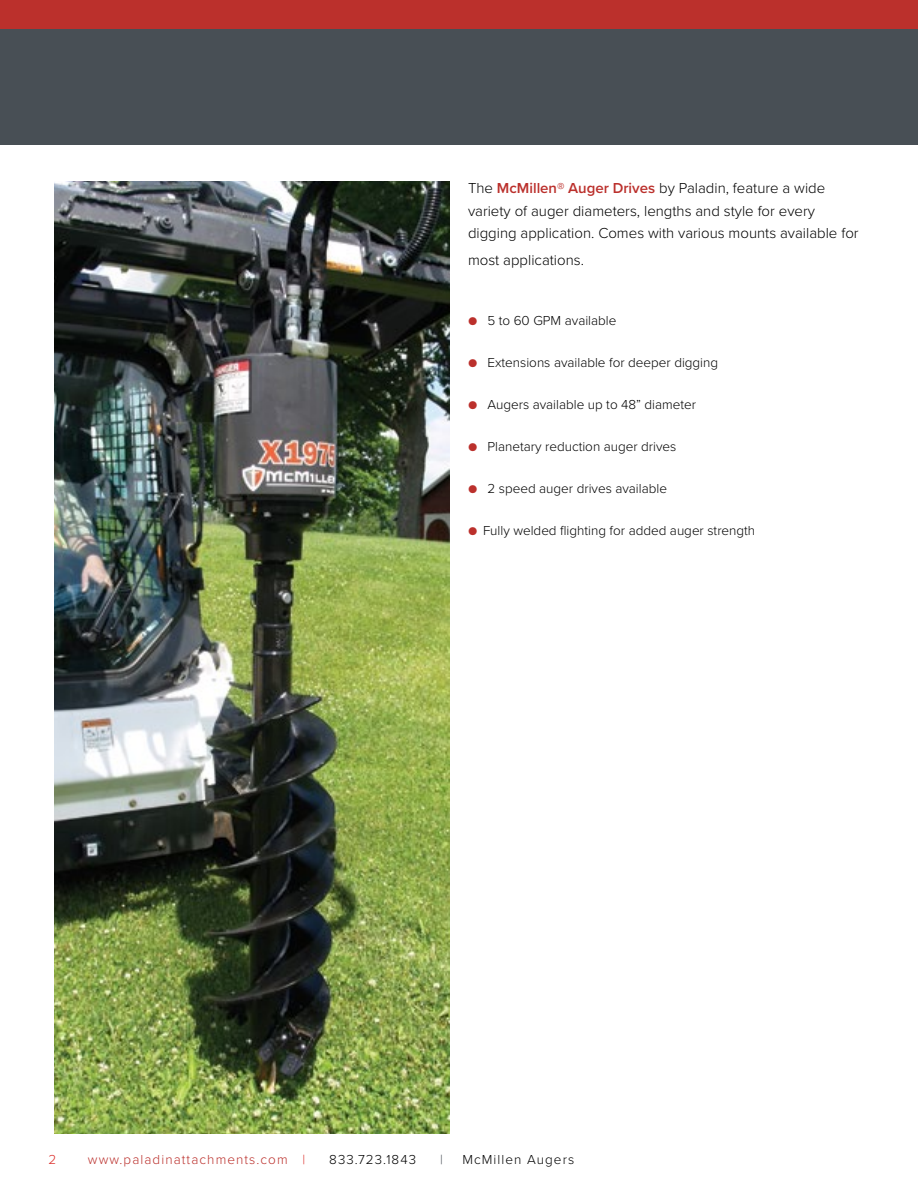
<style>
.page{position:relative;width:918px;height:1188px;background:#fff}
.page>*{position:absolute;margin:0;border:0;box-sizing:border-box;transform-origin:0 0}
.t1{font:300 15px/22.5px "Proxima Nova";color:#000}
.t2{font:300 13.5px "Proxima Nova";color:#000}
.t3{font:300 13.5px "Proxima Nova";letter-spacing:.08em;color:#bb302c}
.t4{font:300 13.5px "Proxima Nova";letter-spacing:.08em;color:#000}
.t5{font:300 13.5px "Proxima Nova";color:#dc2c28}
.t6{font:300 13.5px "Proxima Nova";color:#484f55}
.s1{font-weight:600;color:#bb302c}
.s2{color:#bb302c}
.s3{color:#dc2c28}
</style>
<div class="page">
<div style="left:0;top:0;width:918px;height:145px;background:#484f55"></div>
<div style="left:0;top:0;width:918px;height:29px;background:#bb302c"></div>
<img style="left:54px;top:181px;width:396px;height:953px">
<p class="t1" style="left:468px;top:176px;width:392px">The <span class="s1">McMillen® Auger Drives</span> by Paladin, feature a wide variety of auger diameters, lengths and style for every digging application. Comes with various mounts available for</p>
<p class="t1" style="left:468px;top:248px;width:118px">most applications.</p>
<p class="t2" style="left:468px;top:311px;width:150px"><span class="s2">●</span> 5 to 60 GPM available</p>
<p class="t2" style="left:468px;top:353px;width:252px"><span class="s2">●</span> Extensions available for deeper digging</p>
<p class="t2" style="left:468px;top:395px;width:230px"><span class="s2">●</span> Augers available up to 48” diameter</p>
<p class="t2" style="left:468px;top:437px;width:210px"><span class="s2">●</span> Planetary reduction auger drives</p>
<p class="t2" style="left:468px;top:479px;width:201px"><span class="s2">●</span> 2 speed auger drives available</p>
<p class="t2" style="left:468px;top:521px;width:289px"><span class="s2">●</span> Fully welded flighting for added auger strength</p>
<p class="t5" style="left:49px;top:1150px;width:9px">2</p>
<p class="t3" style="left:88px;top:1150px;width:219px">www.paladinattachments.com <span class="s3">|</span></p>
<p class="t4" style="left:329px;top:1150px;width:88px">833.723.1843</p>
<p class="t6" style="left:440px;top:1150px;width:4px">|</p>
<p class="t4" style="left:462px;top:1150px;width:113px">McMillen Augers</p>
</div>
